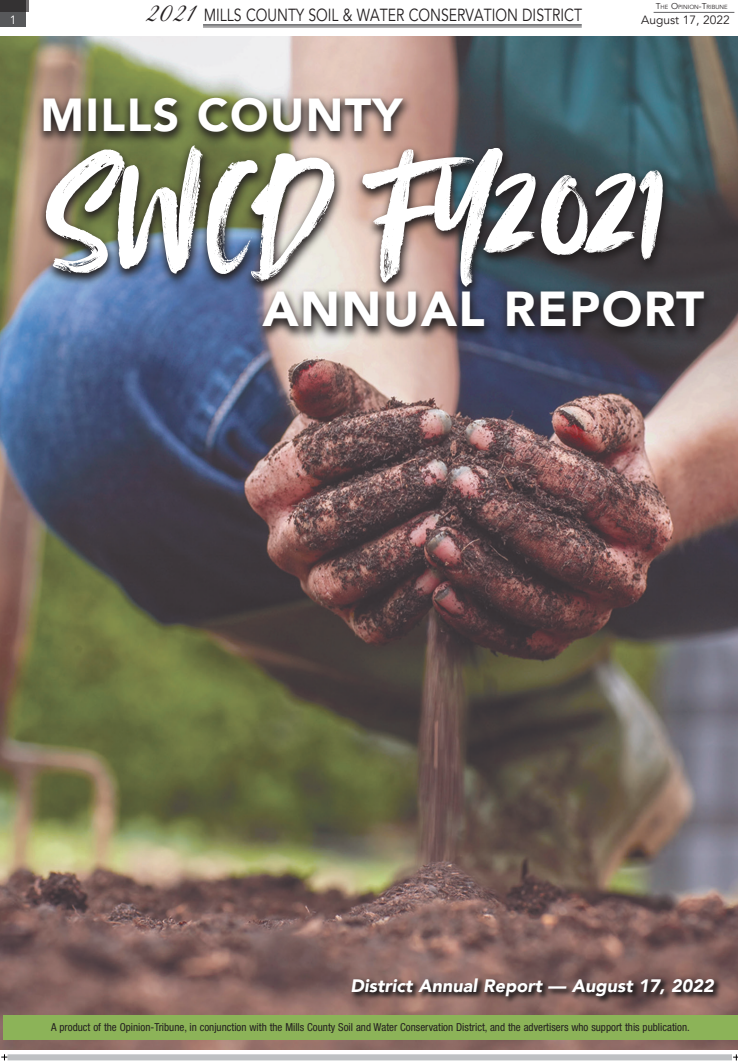
<style>
.page{position:relative;width:738px;height:1062px;background:#fff}
.page>*{position:absolute;margin:0;border:0;box-sizing:border-box;transform-origin:0 0}
.t1{font:150px "Avallon Alt";color:#fff}
.t2{font:900 49px "Avenir";letter-spacing:.03em;color:#fff}
.t3{font:900 46.2px "Avenir";letter-spacing:.03em;color:#fff}
.t4{font:italic 900 18px "Avenir";color:#fff}
.t5{font:17.5px "Avenir";color:#231f20;scale:.8 1}
.t6{font:12px "Avenir";color:#231f20}
.t7{font:12px "Avenir";color:#fff}
.t8{font:condensed 11px "Helvetica Neue";color:#231f20}
.t9{font:5.9px "Avenir";color:#231f20}
.s1{font-size:8.5px}
.s2{font-family:"Great Vibes";font-size:27px}
</style>
<div class="page">
<div style="left:0;top:0;width:26px;height:27px;background:#57585a"></div>
<div style="left:0;top:0;width:28px;height:11px;background:#343233"></div>
<hr style="left:654px;top:12px;width:80px;height:1px;background:#636366">
<hr style="left:203px;top:24px;width:379px;height:2px;background:#57585a">
<hr style="left:203px;top:27px;width:379px;height:1px;background:#57585a">
<img style="left:0;top:36px;width:738px;height:1013px">
<div style="left:8px;top:1054px;width:724px;height:6px;background:#bec1c3"></div>
<svg style="left:1px;top:1054px;width:6px;height:6px"></svg>
<svg style="left:733px;top:1054px;width:5px;height:6px"></svg>
<div style="left:3px;top:1015px;width:734px;height:25px;background:#8cb358"></div>
<img style="left:35px;top:93px;width:679px;height:248px">
<svg style="left:350px;top:976px;width:372px;height:29px;background:#6c524f"></svg>
<p class="t9" style="left:656px;top:3px;width:73px"><span class="s1">T</span>HE <span class="s1">O</span>PINION<span class="s1">-T</span>RIBUNE</p>
<p class="t7" style="left:10px;top:13px;width:8px">1</p>
<h3 class="t5" style="left:146px;top:4px;width:547px"><span class="s2">2021</span> MILLS COUNTY SOIL &amp; WATER CONSERVATION DISTRICT</h3>
<p class="t6" style="left:641px;top:13px;width:90px">August 17, 2022</p>
<h3 class="t3" style="left:41px;top:76px;width:364px">MILLS COUNTY</h3>
<h1 class="t1" style="left:41px;top:107px;width:627px">SWCD FY2021</h1>
<h2 class="t2" style="left:262px;top:267px;width:443px">ANNUAL REPORT</h2>
<h3 class="t4" style="left:351px;top:971px;width:365px">District Annual Report — August 17, 2022</h3>
<p class="t8" style="left:51px;top:1021px;width:640px">A product of the Opinion-Tribune, in conjunction with the Mills County Soil and Water Conservation District, and the advertisers who support this publication.</p>
</div>
